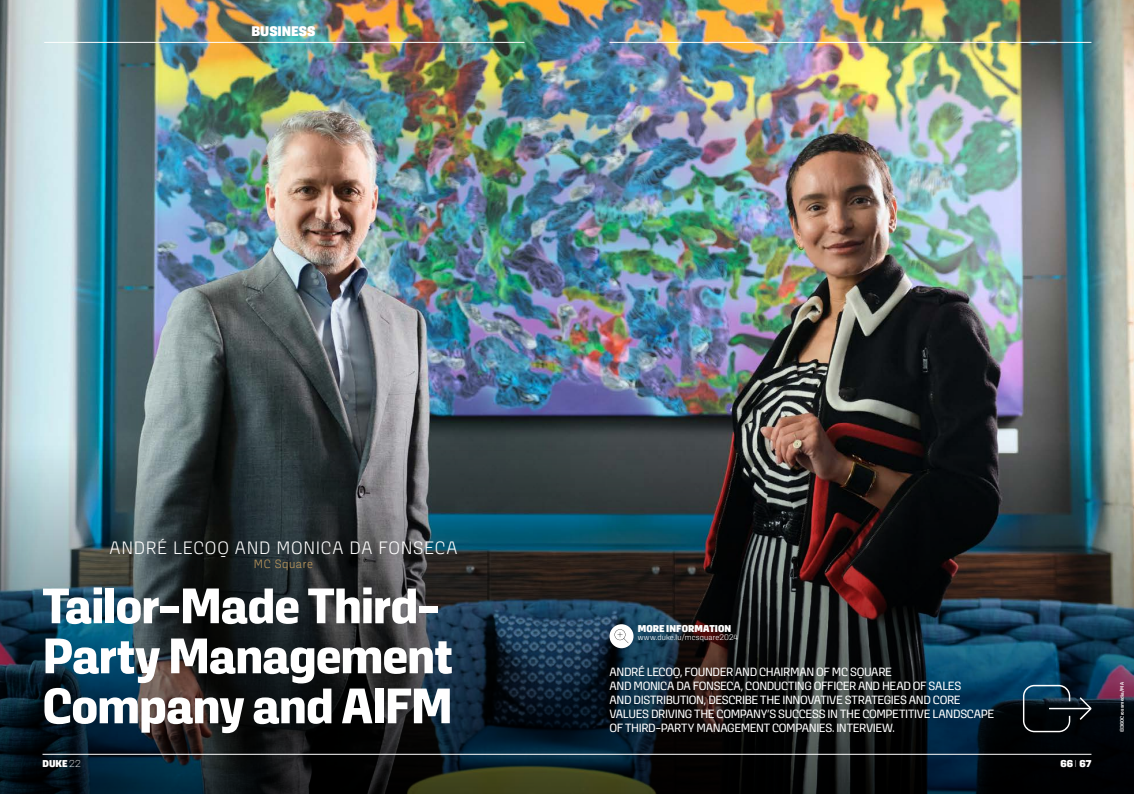
<style>
.page{position:relative;width:1134px;height:794px;background:#fff}
.page>*{position:absolute;margin:0;border:0;box-sizing:border-box;transform-origin:0 0}
.t1{font:700 50px/50px "Kawak";letter-spacing:-.02em;color:#fff}
.t2{font:300 18px "Kawak";letter-spacing:.04em;color:#fff}
.t3{font:900 14px "Kawak";letter-spacing:-.005em;color:#fff}
.t4{font:12px/14px "Kawak";letter-spacing:-.03em;color:#fff}
.t5{font:300 12px "Kawak";letter-spacing:.05em;color:#c09a5d}
.t6{font:900 10px "Kawak";letter-spacing:.005em;color:#fff}
.t7{font:300 8px "Kawak";letter-spacing:.015em;color:#fff}
.t8{font:500 5px "Kawak";letter-spacing:.02em;color:#fff}
.s1{font-weight:200}
</style>
<div class="page">
<img style="left:0;top:0;width:1134px;height:437px">
<img style="left:0;top:444px;width:1134px;height:350px">
<hr style="left:44px;top:42px;width:480px;height:1px;background:#fff">
<hr style="left:609px;top:42px;width:482px;height:1px;background:#fff">
<hr style="left:43px;top:754px;width:524px;height:1px;background:#fff">
<svg style="left:1023px;top:685px;width:68px;height:47px;background:#1c2c37"></svg>
<div style="left:609px;top:624px;width:24px;height:24px;background:#fff;border-radius:50%"></div>
<svg style="left:614px;top:629px;width:14px;height:14px"></svg>
<hr style="left:567px;top:754px;width:524px;height:1px;background:#fff">
<p class="t3" style="left:251px;top:23px;width:65px">BUSINESS</p>
<h2 class="t2" style="left:109px;top:538px;width:350px">ANDRÉ LECOQ AND MONICA DA FONSECA</h2>
<p class="t5" style="left:254px;top:557px;width:61px">MC Square</p>
<h1 class="t1" style="left:43px;top:581px;width:412px">Tailor-Made Third-<br>Party Management<br>Company and AIFM</h1>
<p class="t6" style="left:638px;top:622px;width:95px">MORE INFORMATION</p>
<p class="t7" style="left:638px;top:633px;width:102px">www.duke.lu/mcsquare2024</p>
<p class="t4" style="left:609px;top:665px;width:386px">ANDRÉ LECOQ, FOUNDER AND CHAIRMAN OF MC SQUARE<br>AND MONICA DA FONSECA, CONDUCTING OFFICER AND HEAD OF SALES<br>AND DISTRIBUTION, DESCRIBE THE INNOVATIVE STRATEGIES AND CORE VALUES DRIVING THE COMPANY’S SUCCESS IN THE COMPETITIVE LANDSCAPE OF THIRD-PARTY MANAGEMENT COMPANIES. INTERVIEW.</p>
<p class="t6" style="left:43px;top:758px;width:40px">DUKE <span class="s1">22</span></p>
<p class="t6" style="left:1060px;top:758px;width:33px">66 <span class="s1">I</span> 67</p>
<p class="t8" style="left:1119px;top:732px;width:51px;rotate:-90deg">©360Crossmedia/MA</p>
</div>
